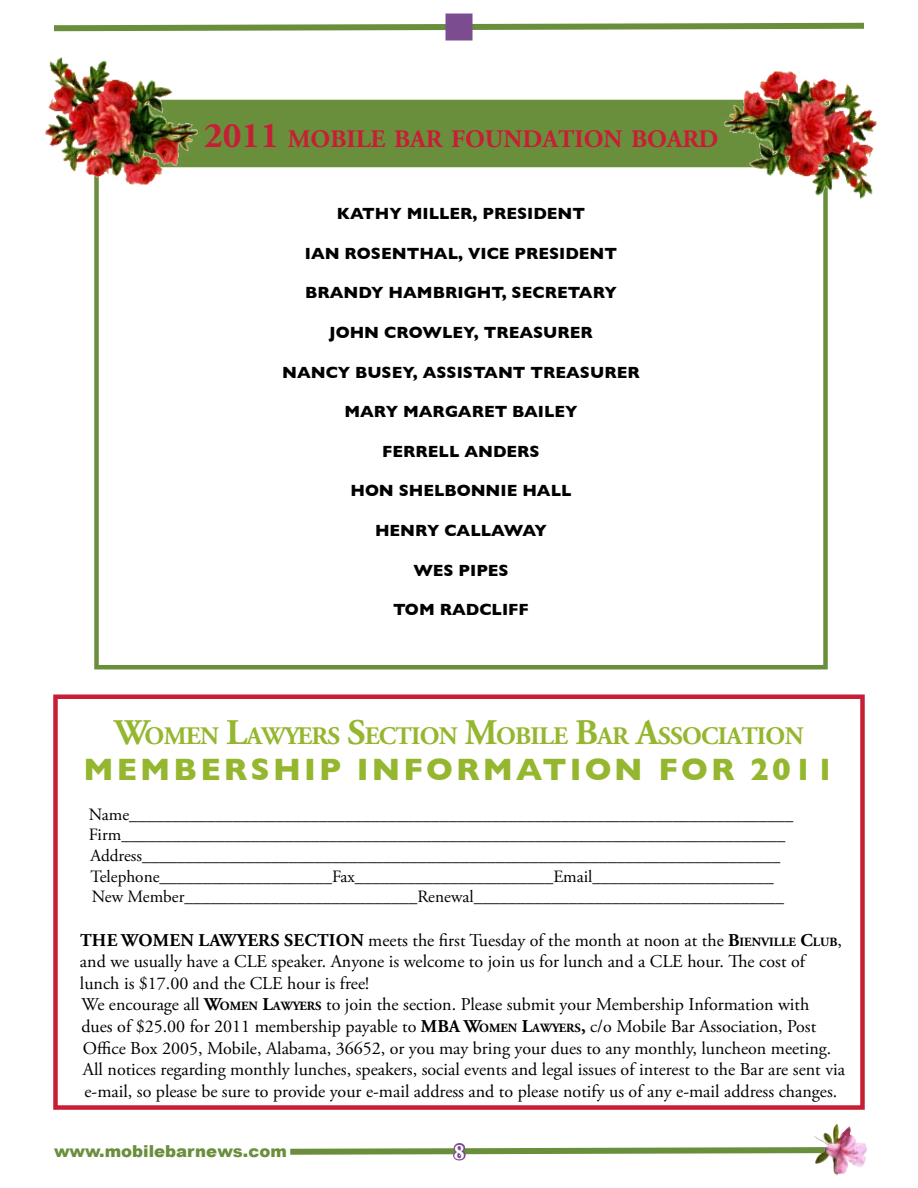
<style>
.page{position:relative;width:918px;height:1188px;background:#fff}
.page>*{position:absolute;margin:0;border:0;box-sizing:border-box;transform-origin:0 0}
.t1{font:700 31.5px "Gill Sans";letter-spacing:.1em;color:#95b62f}
.t2{font:700 25.2px "Adobe Garamond Pro";letter-spacing:-.03em;color:#95b62f}
.t3{font:700 25.2px "Adobe Garamond Pro";color:#c71e36}
.t4{font:700 22.05px "Adobe Garamond Pro";color:#fff;scale:.95 1}
.t5{font:18px/21.6px "Adobe Garamond Pro";color:#000}
.t6{font:17.25px "Adobe Garamond Pro";color:#000}
.t7{font:700 16.5px "Gill Sans";color:#000}
.t8{font:900 16.5px "Arial";color:#6a8f3c}
.s1{font-size:36px}
.s2{font-weight:700}
.s3{font-weight:700;font-size:12.6px}
</style>
<div class="page">
<img style="left:814px;top:1124px;width:53px;height:51px">
<svg style="left:290px;top:1142px;width:553px;height:20px"></svg>
<svg style="left:54px;top:20px;width:810px;height:14px"></svg>
<div style="left:449px;top:17px;width:20px;height:20px;background:#7c4c91"></div>
<div style="left:446px;top:13px;width:27px;height:27px;border:8px solid #7c4c91"></div>
<div style="left:97px;top:103px;width:729px;height:61px;background:#6a8f3c"></div>
<div style="left:94px;top:100px;width:735px;height:67px;border:6px solid #6a8f3c"></div>
<div style="left:94px;top:160px;width:734px;height:509px;border:4px solid #6a8f3c"></div>
<img style="left:45px;top:57px;width:156px;height:132px">
<img style="left:722px;top:71px;width:155px;height:131px">
<div style="left:53px;top:695px;width:812px;height:415px;border:4px solid #c71e36"></div>
<p class="t3" style="left:204px;top:124px;width:516px"><span class="s1">2011</span> MOBILE BAR FOUNDATION BOARD</p>
<p class="t7" style="left:337px;top:204px;width:250px">KATHY MILLER, PRESIDENT</p>
<p class="t7" style="left:305px;top:243px;width:314px">IAN ROSENTHAL, VICE PRESIDENT</p>
<p class="t7" style="left:305px;top:283px;width:313px">BRANDY HAMBRIGHT, SECRETARY</p>
<p class="t7" style="left:329px;top:323px;width:265px">JOHN CROWLEY, TREASURER</p>
<p class="t7" style="left:282px;top:362px;width:359px">NANCY BUSEY, ASSISTANT TREASURER</p>
<p class="t7" style="left:344px;top:402px;width:235px">MARY MARGARET BAILEY</p>
<p class="t7" style="left:382px;top:441px;width:159px">FERRELL ANDERS</p>
<p class="t7" style="left:350px;top:481px;width:223px">HON SHELBONNIE HALL</p>
<p class="t7" style="left:375px;top:521px;width:173px">HENRY CALLAWAY</p>
<p class="t7" style="left:413px;top:560px;width:97px">WES PIPES</p>
<p class="t7" style="left:393px;top:600px;width:137px">TOM RADCLIFF</p>
<p class="t2" style="left:114px;top:721px;width:691px"><span class="s1">W</span>OMEN <span class="s1">L</span>AWYERS <span class="s1">S</span>ECTION <span class="s1">M</span>OBILE <span class="s1">B</span>AR <span class="s1">A</span>SSOCIATION</p>
<p class="t1" style="left:83px;top:751px;width:753px">MEMBERSHIP INFORMATION FOR 2011</p>
<p class="t6" style="left:89px;top:804px;width:706px">Name_____________________________________________________________________________</p>
<p class="t6" style="left:89px;top:824px;width:698px">Firm_____________________________________________________________________________</p>
<p class="t6" style="left:90px;top:845px;width:691px">Address__________________________________________________________________________</p>
<p class="t6" style="left:90px;top:866px;width:685px">Telephone____________________Fax_______________________Email_____________________</p>
<p class="t6" style="left:92px;top:886px;width:694px">New Member___________________________Renewal____________________________________</p>
<p class="t5" style="left:80px;top:930px;width:764px"><span class="s2">THE WOMEN LAWYERS SECTION</span> meets the first Tuesday of the month at noon at the <span class="s2">B</span><span class="s3">IENVILLE</span> <span class="s2">C</span><span class="s3">LUB</span>, and we usually have a CLE speaker. Anyone is welcome to join us for lunch and a CLE hour. The cost of lunch is $17.00 and the CLE hour is free!</p>
<p class="t5" style="left:81px;top:994px;width:765px">We encourage all <span class="s2">W</span><span class="s3">OMEN</span> <span class="s2">L</span><span class="s3">AWYERS</span> to join the section. Please submit your Membership Information with dues of $25.00 for 2011 membership payable to <span class="s2">MBA W</span><span class="s3">OMEN</span> <span class="s2">L</span><span class="s3">AWYERS</span><span class="s2">,</span> c/o Mobile Bar Association, Post Office Box 2005, Mobile, Alabama, 36652, or you may bring your dues to any monthly, luncheon meeting.<br>All notices regarding monthly lunches, speakers, social events and legal issues of interest to the Bar are sent via e-mail, so please be sure to provide your e-mail address and to please notify us of any e-mail address changes.</p>
<p class="t8" style="left:54px;top:1142px;width:234px">www.mobilebarnews.com</p>
<p class="t4" style="left:454px;top:1139px;width:13px">8</p>
</div>
